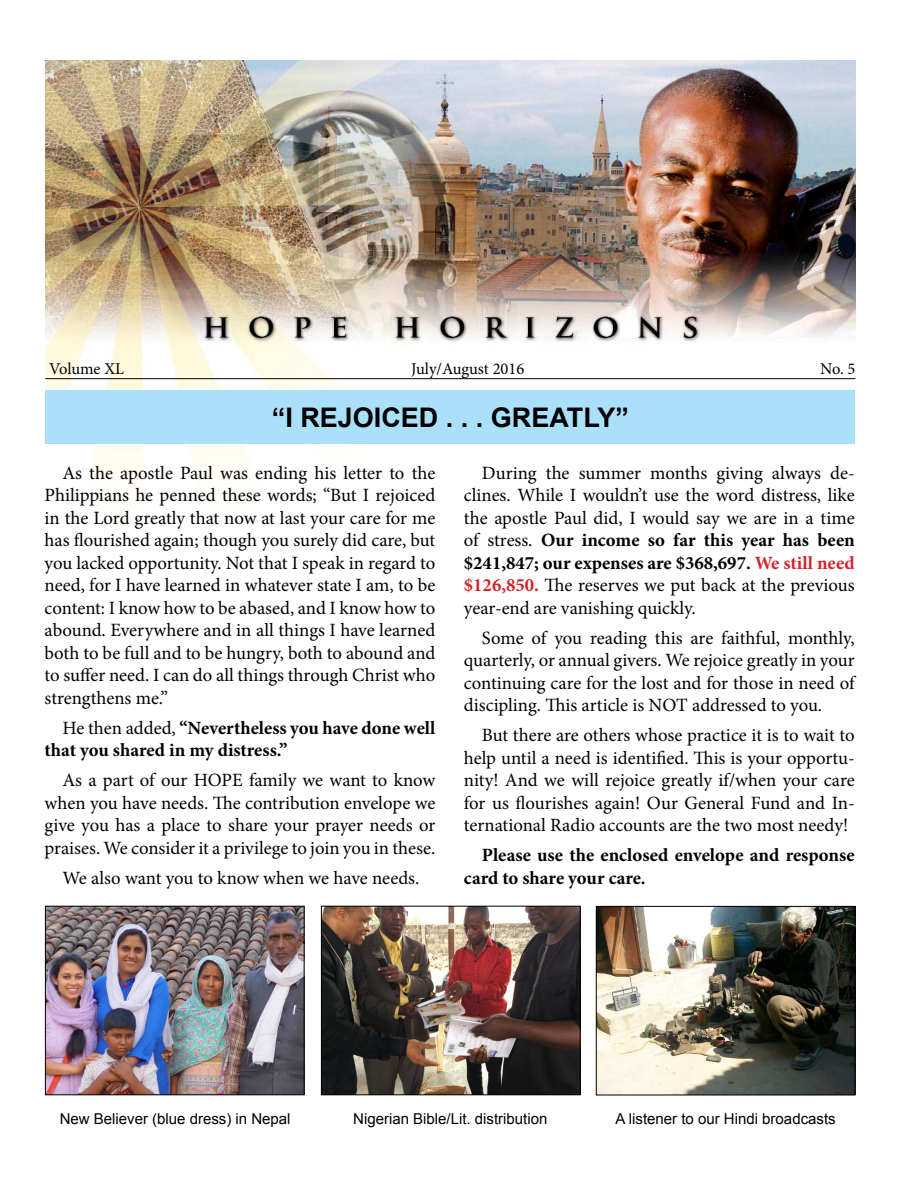
<style>
.page{position:relative;width:900px;height:1200px;background:#fff}
.page>*{position:absolute;margin:0;border:0;box-sizing:border-box;transform-origin:0 0}
.t1{font:700 27px "Arial";color:#000}
.t2{font:18.75px/22.5px "Minion Pro";color:#000;text-align:justify}
.t3{font:700 18.75px/22.5px "Minion Pro";letter-spacing:-.005em;color:#000}
.t4{font:16.5px "Minion Pro";letter-spacing:-.005em;color:#000}
.t5{font:15px "Arial";color:#000}
.s1{font-weight:700}
.s2{font-weight:700;color:#d1232a}
.s3{font-weight:400}
</style>
<div class="page">
<img style="left:45px;top:60px;width:810px;height:416px">
<hr style="left:45px;top:378px;width:810px;height:1px;background:#000">
<div style="left:45px;top:390px;width:810px;height:54px;background:#aae0f9"></div>
<img style="left:323px;top:908px;width:256px;height:185px">
<div style="left:321px;top:906px;width:260px;height:189px;border:1px solid #000"></div>
<img style="left:47px;top:908px;width:256px;height:185px">
<div style="left:45px;top:906px;width:260px;height:189px;border:1px solid #000"></div>
<img style="left:598px;top:908px;width:255px;height:185px">
<div style="left:596px;top:906px;width:259px;height:189px;border:1px solid #000"></div>
<p class="t4" style="left:49px;top:357px;width:76px">Volume XL</p>
<p class="t4" style="left:411px;top:357px;width:115px">July/August 2016</p>
<p class="t4" style="left:820px;top:357px;width:37px">No. 5</p>
<h1 class="t1" style="left:272px;top:399px;width:359px">“I REJOICED . . . GREATLY”</h1>
<p class="t2" style="left:464px;top:461px;width:392px;text-indent:18px">During the summer months giving always de&shy;clines. While I wouldn’t use the word distress, like the apostle Paul did, I would say we are in a time of stress. <span class="s1">Our income so far this year has been $241,847; our expenses are $368,697.</span> <span class="s2">We still need $126,850.</span> The reserves we put back at the previous year-end are vanishing quickly.</p>
<p class="t2" style="left:464px;top:626px;width:392px;text-indent:18px">Some of you reading this are faithful, monthly, quarterly, or annual givers. We rejoice greatly in your continuing care for the lost and for those in need of discipling. This article is NOT addressed to you.</p>
<p class="t2" style="left:464px;top:724px;width:392px;text-indent:18px">But there are others whose practice it is to wait to help until a need is identified. This is your opportu&shy;nity! And we will rejoice greatly if/when your care for us flourishes again! Our General Fund and In&shy;ternational Radio accounts are the two most needy!</p>
<p class="t3" style="left:464px;top:844px;width:392px;text-indent:18px">Please use the enclosed envelope and response card to share your care.</p>
<p class="t2" style="left:45px;top:461px;width:392px;text-indent:18px">As the apostle Paul was ending his letter to the Philippians he penned these words; “But I rejoiced in the Lord greatly that now at last your care for me has flourished again; though you surely did care, but you lacked opportunity. Not that I speak in regard to need, for I have learned in whatever state I am, to be content: I know how to be abased, and I know how to abound. Everywhere and in all things I have learned both to be full and to be hungry, both to abound and to suffer need. I can do all things through Christ who strengthens me.”</p>
<p class="t3" style="left:45px;top:716px;width:392px;text-indent:18px"><span class="s3">He then added,</span> “Nevertheless you have done well that you shared in my distress.”</p>
<p class="t2" style="left:45px;top:769px;width:392px;text-indent:18px">As a part of our HOPE family we want to know when you have needs. The contribution envelope we give you has a place to share your prayer needs or praises. We consider it a privilege to join you in these.</p>
<p class="t2" style="left:63px;top:866px;width:358px">We also want you to know when we have needs.</p>
<p class="t5" style="left:60px;top:1109px;width:232px">New Believer (blue dress) in Nepal</p>
<p class="t5" style="left:353px;top:1109px;width:196px">Nigerian Bible/Lit. distribution</p>
<p class="t5" style="left:616px;top:1109px;width:222px">A listener to our Hindi broadcasts</p>
</div>
